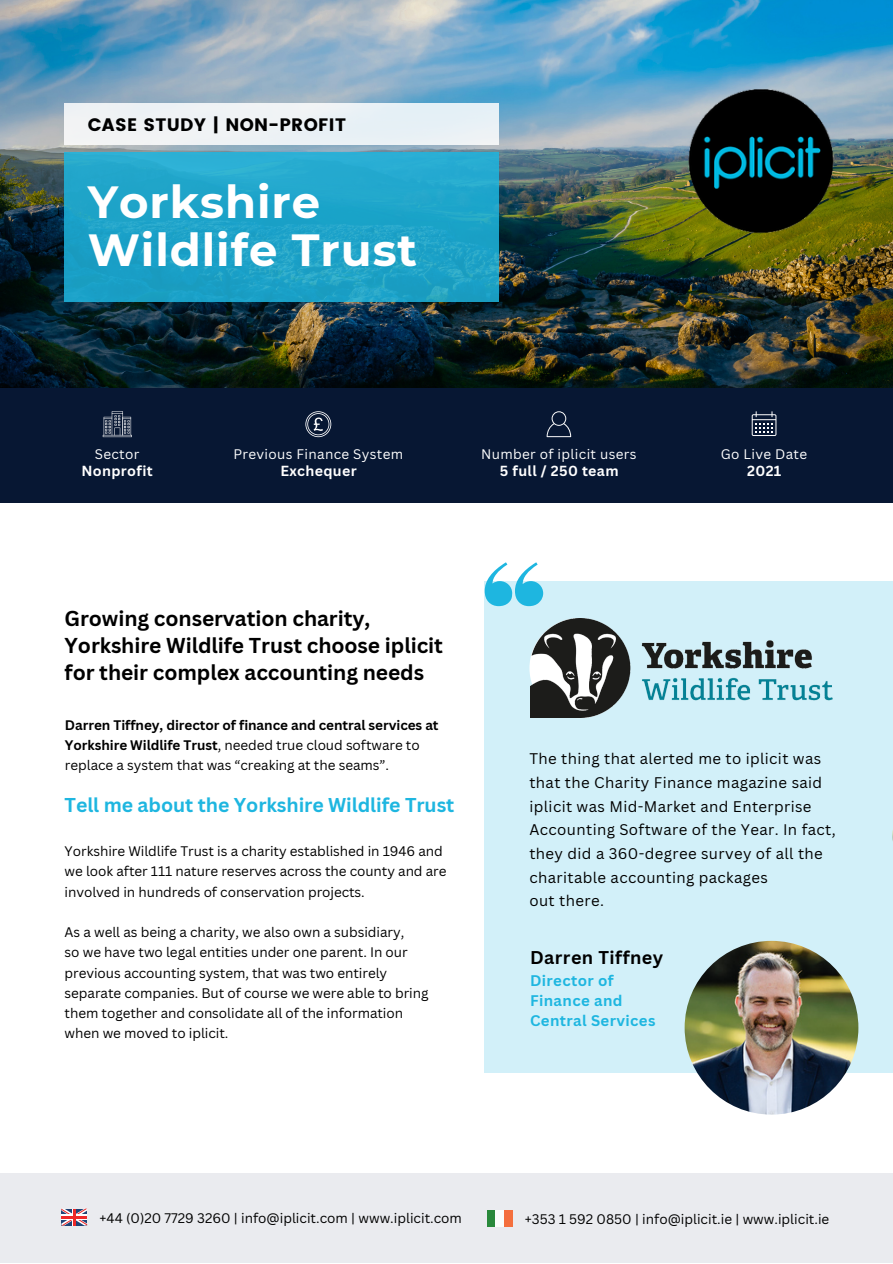
<style>
.page{position:relative;width:893px;height:1264px;background:#fff}
.page>*{position:absolute;margin:0;border:0;box-sizing:border-box;transform-origin:0 0}
.t1{font:700 45px/48.3px "Montserrat";letter-spacing:.02em;color:#fff}
.t2{font:700 21px/27px "Canva Sans";letter-spacing:-.005em;color:#000}
.t3{font:700 19.5px "Canva Sans";letter-spacing:-.005em;color:#1eb6e0}
.t4{font:18px "Poppins";letter-spacing:.02em;color:#000}
.t5{font:700 18px "Canva Sans";letter-spacing:.025em;color:#000}
.t6{font:15px/23.5px "Canva Sans";letter-spacing:.025em;color:#000}
.t7{font:700 15px "Canva Sans";letter-spacing:.025em;color:#1eb6e0}
.t8{font:700 14.25px "Canva Sans";letter-spacing:.025em;color:#fff}
.t9{font:13.5px/20.2px "Canva Sans";letter-spacing:-.005em;color:#000}
.t10{font:700 13.5px/20.2px "Canva Sans";letter-spacing:-.005em;color:#000}
.t11{font:13.5px "Canva Sans";letter-spacing:.025em;color:#fff}
.s1{font-weight:400}
</style>
<div class="page">
<img style="left:0;top:0;width:892px;height:388px">
<div style="left:0;top:388px;width:892px;height:114px;background:#071733"></div>
<svg style="left:546px;top:411px;width:25px;height:26px"></svg>
<svg style="left:103px;top:411px;width:29px;height:26px"></svg>
<svg style="left:305px;top:411px;width:26px;height:26px"></svg>
<svg style="left:751px;top:411px;width:25px;height:25px"></svg>
<svg style="left:65px;top:152px;width:434px;height:150px;background:#20a4c9"></svg>
<div style="left:65px;top:103px;width:434px;height:42px;background:#eef2f5"></div>
<img style="left:688px;top:89px;width:145px;height:145px">
<div style="left:0;top:1173px;width:892px;height:89px;background:#eaebef"></div>
<div style="left:486px;top:1209px;width:9px;height:17px;background:#29893b"></div>
<div style="left:504px;top:1209px;width:8px;height:17px;background:#f46f3d"></div>
<div style="left:495px;top:1209px;width:9px;height:17px;background:#fafdfa"></div>
<svg style="left:61px;top:1208px;width:26px;height:17px"></svg>
<div style="left:484px;top:581px;width:408px;height:492px;background:#d2f0f9"></div>
<img style="left:530px;top:618px;width:302px;height:100px">
<img style="left:892px;top:757px;width:1px;height:157px">
<svg style="left:484px;top:562px;width:59px;height:44px"></svg>
<img style="left:684px;top:940px;width:174px;height:174px;border-radius:50%">
<p class="t4" style="left:88px;top:114px;width:260px">CASE STUDY | NON-PROFIT</p>
<p class="t1" style="left:88px;top:178px;width:331px">Yorkshire<br>Wildlife Trust</p>
<p class="t11" style="left:95px;top:445px;width:46px">Sector</p>
<p class="t8" style="left:81px;top:461px;width:73px">Nonprofit</p>
<p class="t11" style="left:233px;top:445px;width:171px">Previous Finance System</p>
<p class="t8" style="left:280px;top:460px;width:78px">Exchequer</p>
<p class="t11" style="left:481px;top:445px;width:157px">Number of iplicit users</p>
<p class="t8" style="left:500px;top:460px;width:120px">5 full / 250 team</p>
<p class="t11" style="left:720px;top:445px;width:88px">Go Live Date</p>
<p class="t8" style="left:747px;top:460px;width:36px">2021</p>
<p class="t2" style="left:65px;top:604px;width:380px">Growing conservation charity,<br>Yorkshire Wildlife Trust choose iplicit for their complex accounting needs</p>
<p class="t10" style="left:65px;top:714px;width:375px">Darren Tiffney, director of finance and central services at<br>Yorkshire Wildlife Trust<span class="s1">, needed true cloud software to replace a system that was “creaking at the seams”.</span></p>
<p class="t3" style="left:65px;top:791px;width:391px">Tell me about the Yorkshire Wildlife Trust</p>
<p class="t9" style="left:65px;top:840px;width:383px">Yorkshire Wildlife Trust is a charity established in 1946 and we look after 111 nature reserves across the county and are involved in hundreds of conservation projects.</p>
<p class="t9" style="left:65px;top:921px;width:341px">As a well as being a charity, we also own a subsidiary,</p>
<p class="t9" style="left:65px;top:942px;width:344px">so we have two legal entities under one parent. In our previous accounting system, that was two entirely</p>
<p class="t9" style="left:65px;top:982px;width:365px">separate companies. But of course we were able to bring them together and consolidate all of the information</p>
<p class="t9" style="left:65px;top:1022px;width:165px">when we moved to iplicit.</p>
<p class="t6" style="left:529px;top:746px;width:308px">The thing that alerted me to iplicit was that the Charity Finance magazine said iplicit was Mid-Market and Enterprise Accounting Software of the Year. In fact, they did a 360-degree survey of all the charitable accounting packages</p>
<p class="t6" style="left:529px;top:888px;width:76px">out there.</p>
<p class="t5" style="left:530px;top:945px;width:135px">Darren Tiffney</p>
<p class="t7" style="left:530px;top:969px;width:85px">Director of</p>
<p class="t7" style="left:530px;top:989px;width:94px">Finance and</p>
<p class="t7" style="left:530px;top:1010px;width:127px">Central Services</p>
<p class="t9" style="left:99px;top:1207px;width:364px">+44 (0)20 7729 3260 | info@iplicit.com | www.iplicit.com</p>
<p class="t9" style="left:525px;top:1208px;width:306px">+353 1 592 0850 | info@iplicit.ie | www.iplicit.ie</p>
</div>
